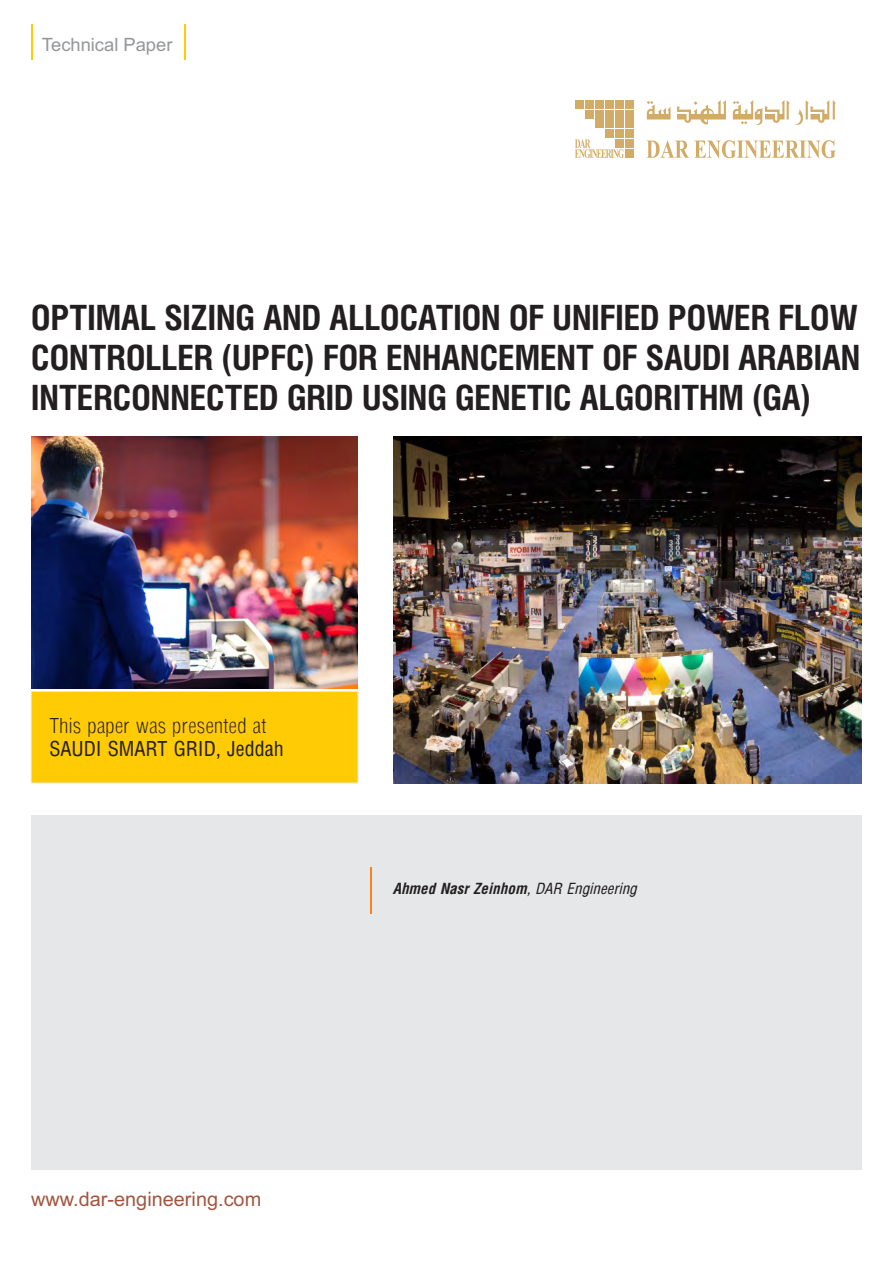
<style>
.page{position:relative;width:893px;height:1263px;background:#fff}
.page>*{position:absolute;margin:0;border:0;box-sizing:border-box;transform-origin:0 0}
.t1{font:700 34.8px/39.9px "Helios Cond";color:#231f20;text-align:justify}
.t2{font:300 19.95px "Arena Cond";color:#231f20}
.t3{font:19.95px "Arial";color:#a25641}
.t4{font:19.95px "Arena Condensed";color:#231f20}
.t5{font:18.3px "Arial";color:#949698}
.t6{font:italic 700 condensed 15px "Arena";color:#231f20}
.s1{font-weight:400}
</style>
<div class="page">
<div style="left:625px;top:100px;width:8px;height:9px;background:#d2ac67"></div>
<div style="left:625px;top:110px;width:8px;height:8px;background:#d2ac67"></div>
<div style="left:625px;top:120px;width:8px;height:8px;background:#d2ac67"></div>
<div style="left:625px;top:130px;width:8px;height:8px;background:#d2ac67"></div>
<div style="left:625px;top:139px;width:8px;height:9px;background:#d2ac67"></div>
<div style="left:625px;top:149px;width:8px;height:9px;background:#d2ac67"></div>
<div style="left:615px;top:100px;width:9px;height:9px;background:#d2ac67"></div>
<div style="left:615px;top:110px;width:9px;height:8px;background:#d2ac67"></div>
<div style="left:615px;top:120px;width:8px;height:8px;background:#d2ac67"></div>
<div style="left:615px;top:130px;width:8px;height:8px;background:#d2ac67"></div>
<div style="left:605px;top:130px;width:8px;height:8px;background:#d2ac67"></div>
<div style="left:585px;top:100px;width:8px;height:9px;background:#d2ac67"></div>
<div style="left:585px;top:110px;width:8px;height:8px;background:#d2ac67"></div>
<div style="left:575px;top:100px;width:9px;height:9px;background:#d2ac67"></div>
<div style="left:605px;top:100px;width:8px;height:9px;background:#d2ac67"></div>
<div style="left:605px;top:110px;width:8px;height:8px;background:#d2ac67"></div>
<div style="left:605px;top:120px;width:8px;height:8px;background:#d2ac67"></div>
<div style="left:595px;top:100px;width:9px;height:9px;background:#d2ac67"></div>
<div style="left:595px;top:110px;width:9px;height:8px;background:#d2ac67"></div>
<div style="left:595px;top:120px;width:8px;height:8px;background:#d2ac67"></div>
<svg style="left:575px;top:139px;width:49px;height:19px"></svg>
<svg style="left:647px;top:100px;width:189px;height:25px"></svg>
<svg style="left:646px;top:140px;width:190px;height:18px"></svg>
<div style="left:31px;top:691px;width:327px;height:92px;background:#ffcb04"></div>
<div style="left:31px;top:691px;width:327px;height:92px;border:1px solid #e7e8e8"></div>
<img style="left:31px;top:437px;width:327px;height:252px">
<div style="left:31px;top:815px;width:831px;height:355px;background:#e6e7e8"></div>
<img style="left:393px;top:437px;width:469px;height:346px">
<hr style="left:31px;top:24px;width:2px;height:36px;background:#ffcb04">
<hr style="left:184px;top:24px;width:1px;height:36px;background:#ffcb04">
<hr style="left:370px;top:867px;width:2px;height:46px;background:#f5821f">
<p class="t5" style="left:42px;top:38px;width:132px">Technical Paper</p>
<p class="t1" style="left:31px;top:299px;width:830px">OPTIMAL SIZING AND ALLOCATION OF UNIFIED POWER FLOW CONTROLLER (UPFC) FOR ENHANCEMENT OF SAUDI ARABIAN INTERCONNECTED GRID USING GENETIC ALGORITHM (GA)</p>
<p class="t2" style="left:49px;top:714px;width:219px">This paper was presented at</p>
<p class="t4" style="left:49px;top:737px;width:236px">SAUDI SMART GRID, Jeddah</p>
<p class="t6" style="left:393px;top:880px;width:246px">Ahmed Nasr Zeinhom<span class="s1">, DAR Engineering</span></p>
<p class="t3" style="left:31px;top:1192px;width:232px">www.dar-engineering.com</p>
</div>
